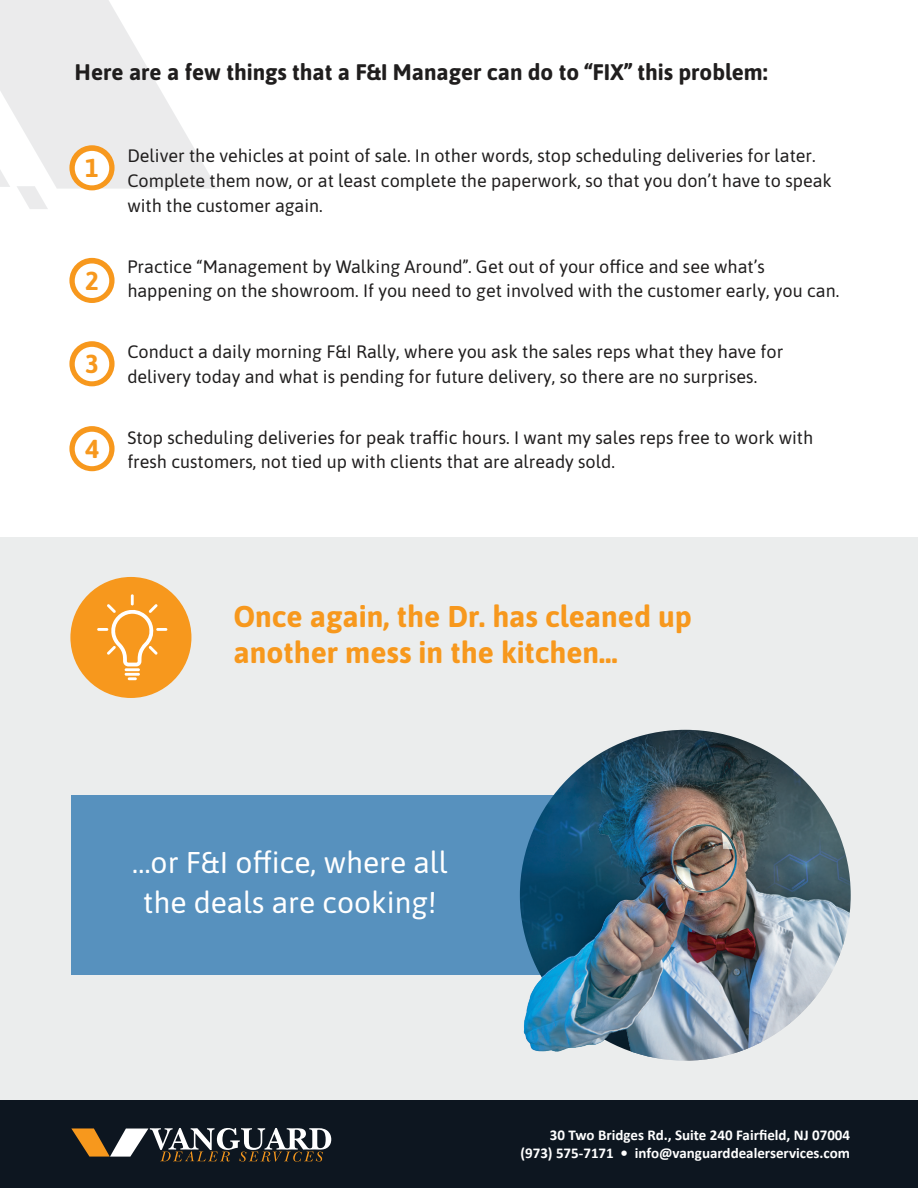
<style>
.page{position:relative;width:918px;height:1188px;background:#fff}
.page>*{position:absolute;margin:0;border:0;box-sizing:border-box;transform-origin:0 0}
.t1{font:700 30px/36px "Asap";color:#f7981d}
.t2{font:30px/40.5px "Asap";color:#fff;text-align:center}
.t3{font:700 25.95px "Asap";color:#f7981d}
.t4{font:700 22.5px "Asap";color:#201e1e}
.t5{font:18px/24.8px "Asap";color:#201e1e}
.t6{font:700 15px/18px "Calibri";color:#fff;text-align:right}
</style>
<div class="page">
<div style="left:0;top:537px;width:918px;height:568px;background:#ebeded"></div>
<svg style="left:0;top:0;width:217px;height:209px"></svg>
<div style="left:71px;top:795px;width:550px;height:179px;background:#5791be"></div>
<div style="left:70px;top:577px;width:121px;height:121px;background:#f7981d;border-radius:50%"></div>
<img style="left:494px;top:730px;width:357px;height:331px">
<div style="left:0;top:1100px;width:918px;height:88px;background:#0d1620"></div>
<svg style="left:71px;top:1128px;width:260px;height:34px"></svg>
<svg style="left:69px;top:145px;width:46px;height:45px"></svg>
<div style="left:75px;top:151px;width:34px;height:34px;background:#fff;border-radius:50%"></div>
<svg style="left:69px;top:258px;width:46px;height:45px"></svg>
<div style="left:75px;top:264px;width:34px;height:34px;background:#fff;border-radius:50%"></div>
<svg style="left:69px;top:341px;width:46px;height:45px"></svg>
<div style="left:75px;top:347px;width:34px;height:34px;background:#fff;border-radius:50%"></div>
<svg style="left:69px;top:426px;width:46px;height:45px"></svg>
<div style="left:75px;top:432px;width:34px;height:34px;background:#fff;border-radius:50%"></div>
<svg style="left:97px;top:594px;width:70px;height:86px"></svg>
<p class="t4" style="left:75px;top:56px;width:694px">Here are a few things that a F&amp;I Manager can do to “FIX” this problem:</p>
<h2 class="t3" style="left:85px;top:150px;width:15px">1</h2>
<h2 class="t3" style="left:85px;top:262px;width:15px">2</h2>
<h2 class="t3" style="left:85px;top:346px;width:15px">3</h2>
<h2 class="t3" style="left:85px;top:430px;width:15px">4</h2>
<p class="t5" style="left:127px;top:143px;width:706px">Deliver the vehicles at point of sale. In other words, stop scheduling deliveries for later.<br>Complete them now, or at least complete the paperwork, so that you don’t have to speak with the customer again.</p>
<p class="t5" style="left:127px;top:253px;width:713px">Practice “Management by Walking Around”. Get out of your office and see what’s happening on the showroom. If you need to get involved with the customer early, you can.</p>
<p class="t5" style="left:127px;top:339px;width:657px">Conduct a daily morning F&amp;I Rally, where you ask the sales reps what they have for delivery today and what is pending for future delivery, so there are no surprises.</p>
<p class="t5" style="left:127px;top:424px;width:687px">Stop scheduling deliveries for peak traffic hours. I want my sales reps free to work with fresh customers, not tied up with clients that are already sold.</p>
<h1 class="t1" style="left:233px;top:597px;width:460px">Once again, the Dr. has cleaned up another mess in the kitchen…</h1>
<h1 class="t2" style="left:132px;top:840px;width:317px">…or F&amp;I office, where all the deals are cooking!</h1>
<p class="t6" style="left:520px;top:1126px;width:331px">30 Two Bridges Rd., Suite 240 Fairfield, NJ 07004 (973) 575-7171 • info@vanguarddealerservices.com</p>
</div>
